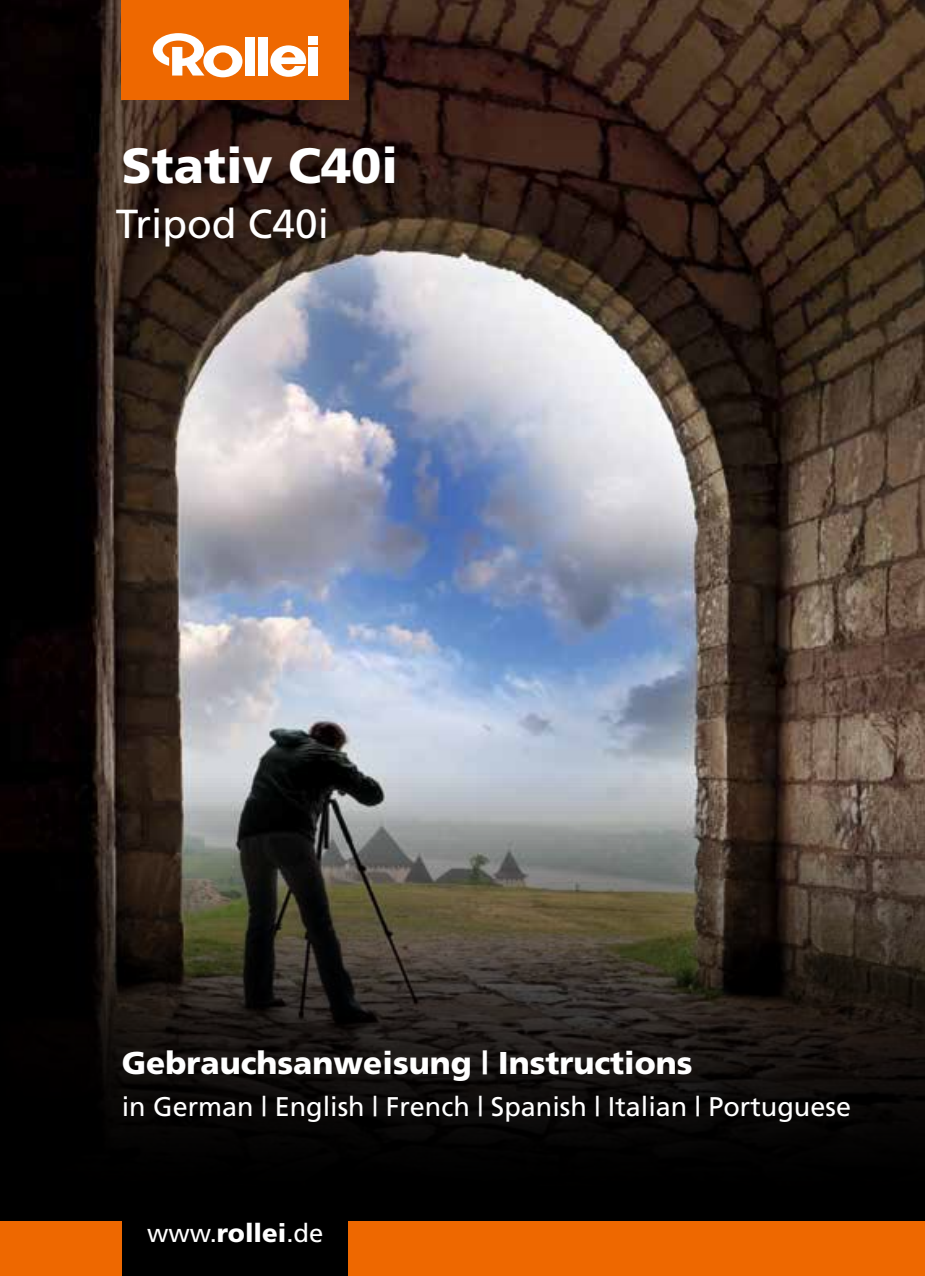
<style>
.page{position:relative;width:925px;height:1276px;background:#000}
.page>*{position:absolute;margin:0;border:0;box-sizing:border-box;transform-origin:0 0}
.t1{font:900 49.5px "Frutiger";color:#fff}
.t2{font:40.5px "Frutiger";color:#fff}
.t3{font:900 31.5px "Frutiger";color:#fff}
.t4{font:27px "Frutiger";color:#fff}
.t5{font:25.65px "Frutiger LT";color:#fff}
.s1{font-weight:900}
</style>
<div class="page">
<img style="left:0;top:0;width:925px;height:1133px">
<div style="left:349px;top:1221px;width:576px;height:55px;background:#ee6800"></div>
<div style="left:0;top:1221px;width:122px;height:55px;background:#ee6800"></div>
<div style="left:122px;top:0;width:227px;height:99px;background:#ee6800"></div>
<svg style="left:270px;top:45px;width:36px;height:32px"></svg>
<div style="left:245px;top:37px;width:9px;height:39px;background:#fff"></div>
<div style="left:258px;top:37px;width:9px;height:39px;background:#fff"></div>
<div style="left:309px;top:37px;width:9px;height:8px;background:#fff"></div>
<div style="left:309px;top:47px;width:9px;height:29px;background:#fff"></div>
<svg style="left:153px;top:33px;width:89px;height:44px"></svg>
<div style="left:112px;top:141px;width:302px;height:124px;background:#000;opacity:.4"></div>
<h1 class="t1" style="left:122px;top:136px;width:278px">Stativ C40i</h1>
<h2 class="t2" style="left:116px;top:200px;width:215px">Tripod C40i</h2>
<p class="t3" style="left:122px;top:1044px;width:572px">Gebrauchsanweisung | Instructions</p>
<p class="t4" style="left:122px;top:1091px;width:731px">in German | English | French | Spanish | Italian | Portuguese</p>
<p class="t5" style="left:147px;top:1218px;width:178px">www.<span class="s1">rollei</span>.de</p>
</div>
